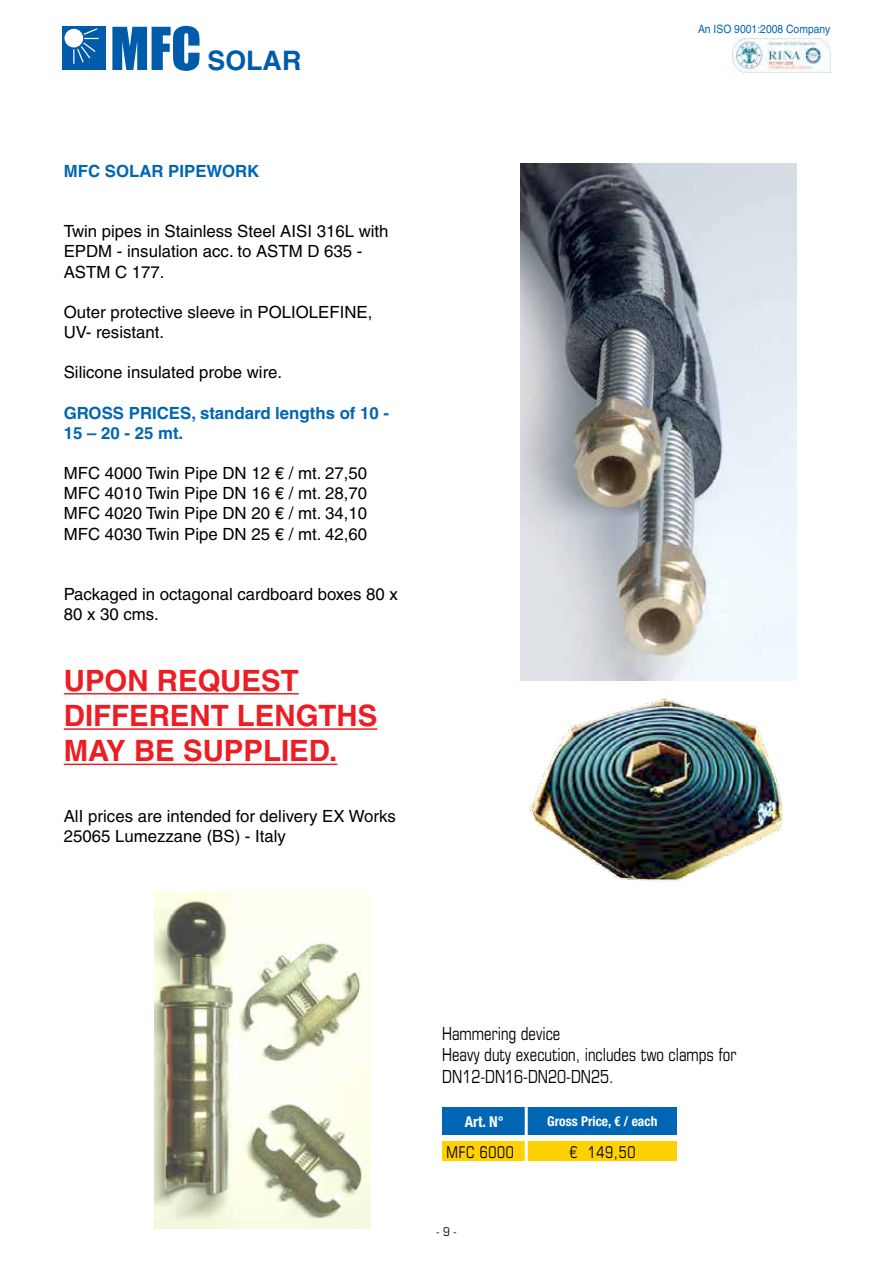
<style>
.page{position:relative;width:893px;height:1263px;background:#fff}
.page>*{position:absolute;margin:0;border:0;box-sizing:border-box;transform-origin:0 0}
.t1{font:700 29.4px/35.2px "Helvetica LT";color:#ed1d24}
.t2{font:700 26.85px "Helvetica LT";color:#005baa}
.t3{font:condensed 18px/21.6px "Eurostile LT";color:#000;scale:.9 1}
.t4{font:16.8px/20.1px "Helvetica LT";color:#000}
.t5{font:700 16.8px/20.1px "Helvetica LT";color:#0066b3}
.t6{font:condensed 16.2px "Eurostile LT";letter-spacing:.05em;color:#000;scale:.89 1}
.t7{font:700 condensed 15px "Helvetica Neue LT";color:#fff}
.t8{font:700 condensed 13.5px "Helvetica Neue LT";color:#fff}
.t9{font:condensed 12px "Eurostile LT";color:#000}
.t10{font:11.55px "Helvetica LT";color:#0066b3;scale:.9 1}
.s1{font-family:"Impact";font-weight:400;font-size:54.6px}
</style>
<div class="page">
<div style="left:63px;top:27px;width:43px;height:43px;background:#005baa"></div>
<div style="left:65px;top:29px;width:18px;height:18px;background:#fff;border-radius:50%"></div>
<svg style="left:73px;top:28px;width:26px;height:36px"></svg>
<img style="left:732px;top:39px;width:98px;height:33px">
<hr style="left:64px;top:693px;width:235px;height:1px;background:#ed1d24">
<hr style="left:64px;top:728px;width:313px;height:2px;background:#ed1d24">
<hr style="left:64px;top:764px;width:273px;height:1px;background:#ed1d24">
<img style="left:520px;top:164px;width:276px;height:517px">
<img style="left:529px;top:699px;width:254px;height:183px">
<img style="left:155px;top:892px;width:216px;height:337px">
<div style="left:442px;top:1142px;width:235px;height:19px;background:#ffd100"></div>
<div style="left:442px;top:1107px;width:235px;height:27px;background:#0066b3"></div>
<hr style="left:525px;top:1107px;width:3px;height:72px;background:#fff">
<h2 class="t2" style="left:110px;top:44px;width:193px"><span class="s1">MFC</span> SOLAR</h2>
<p class="t10" style="left:698px;top:23px;width:148px">An ISO 9001:2008 Company</p>
<p class="t5" style="left:64px;top:161px;width:197px">MFC SOLAR PIPEWORK</p>
<p class="t4" style="left:64px;top:221px;width:326px">Twin pipes in Stainless Steel AISI 316L with<br>EPDM - insulation acc. to ASTM D 635 -<br>ASTM C 177.</p>
<p class="t4" style="left:64px;top:302px;width:310px">Outer protective sleeve in POLIOLEFINE,<br>UV- resistant.</p>
<p class="t4" style="left:64px;top:362px;width:220px">Silicone insulated probe wire.</p>
<p class="t5" style="left:64px;top:402px;width:327px">GROSS PRICES, standard lengths of 10 -<br>15 – 20 - 25 mt.</p>
<p class="t4" style="left:64px;top:463px;width:305px;text-align:justify">MFC 4000 Twin Pipe DN 12 € / mt. 27,50<br>MFC 4010 Twin Pipe DN 16 € / mt. 28,70<br>MFC 4020 Twin Pipe DN 20 € / mt. 34,10<br>MFC 4030 Twin Pipe DN 25 € / mt. 42,60</p>
<p class="t4" style="left:64px;top:584px;width:336px">Packaged in octagonal cardboard boxes 80 x<br>80 x 30 cms.</p>
<h1 class="t1" style="left:64px;top:662px;width:315px">UPON REQUEST<br>DIFFERENT LENGTHS<br>MAY BE SUPPLIED.</h1>
<p class="t4" style="left:64px;top:806px;width:334px">AlI prices are intended for delivery EX Works<br>25065 Lumezzane (BS) - Italy</p>
<p class="t3" style="left:442px;top:1022px;width:328px">Hammering device<br>Heavy duty execution, includes two clamps for<br>DN12-DN16-DN20-DN25.</p>
<p class="t7" style="left:465px;top:1112px;width:41px">Art. N°</p>
<p class="t8" style="left:547px;top:1112px;width:112px">Gross Price, € / each</p>
<p class="t6" style="left:446px;top:1143px;width:77px">MFC 6000</p>
<p class="t6" style="left:570px;top:1143px;width:75px">€ 149,50</p>
<p class="t9" style="left:436px;top:1225px;width:22px">- 9 -</p>
</div>
